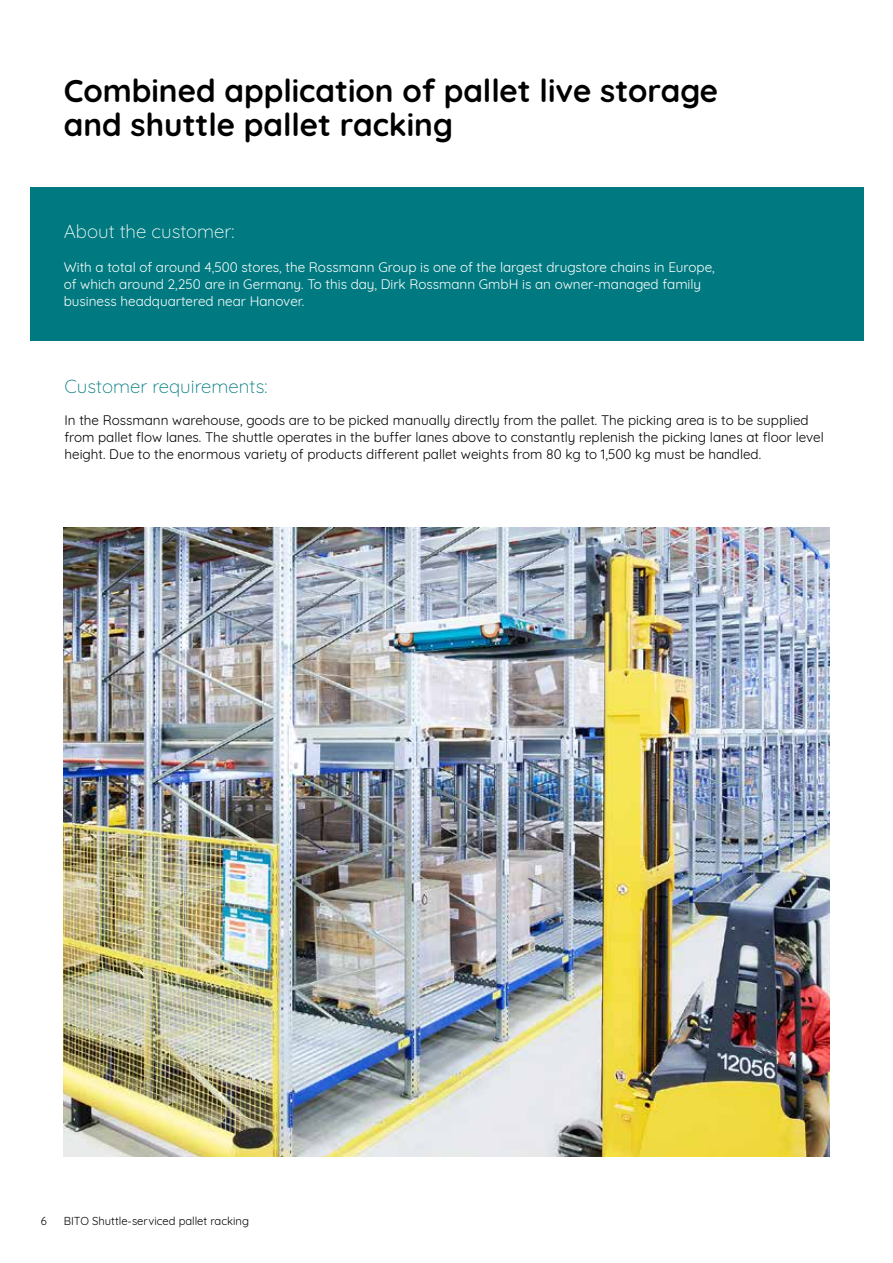
<style>
.page{position:relative;width:893px;height:1263px;background:#fff}
.page>*{position:absolute;margin:0;border:0;box-sizing:border-box;transform-origin:0 0}
.t1{font:700 31.5px/34px "Quicksand";color:#000}
.t2{font:300 18.75px "Quicksand";color:#007a80}
.t3{font:300 18.75px "Quicksand";color:#fff}
.t4{font:13.5px/17px "Quicksand";color:#000}
.t5{font:13.5px/17px "Quicksand";color:#fff}
.t6{font:11.25px "Quicksand";color:#000}
</style>
<div class="page">
<div style="left:30px;top:187px;width:833px;height:153px;background:#007a80"></div>
<img style="left:63px;top:527px;width:767px;height:630px">
<hr style="left:892px;top:478px;width:1px;height:679px;background:#c6c6c6">
<h1 class="t1" style="left:64px;top:71px;width:656px">Combined application of pallet live storage and shuttle pallet racking</h1>
<h2 class="t3" style="left:64px;top:217px;width:172px">About the customer:</h2>
<p class="t5" style="left:64px;top:257px;width:652px">With a total of around 4,500 stores, the Rossmann Group is one of the largest drugstore chains in Europe, of which around 2,250 are in Germany. To this day, Dirk Rossmann GmbH is an owner-managed family business headquartered near Hanover.</p>
<h2 class="t2" style="left:64px;top:372px;width:204px">Customer requirements:</h2>
<p class="t4" style="left:64px;top:411px;width:761px">In the Rossmann warehouse, goods are to be picked manually directly from the pallet. The picking area is to be supplied from pallet flow lanes. The shuttle operates in the buffer lanes above to constantly replenish the picking lanes at floor level height. Due to the enormous variety of products different pallet weights from 80 kg to 1,500 kg must be handled.</p>
<p class="t6" style="left:41px;top:1212px;width:8px">6</p>
<p class="t6" style="left:64px;top:1212px;width:187px">BITO Shuttle-serviced pallet racking</p>
</div>
